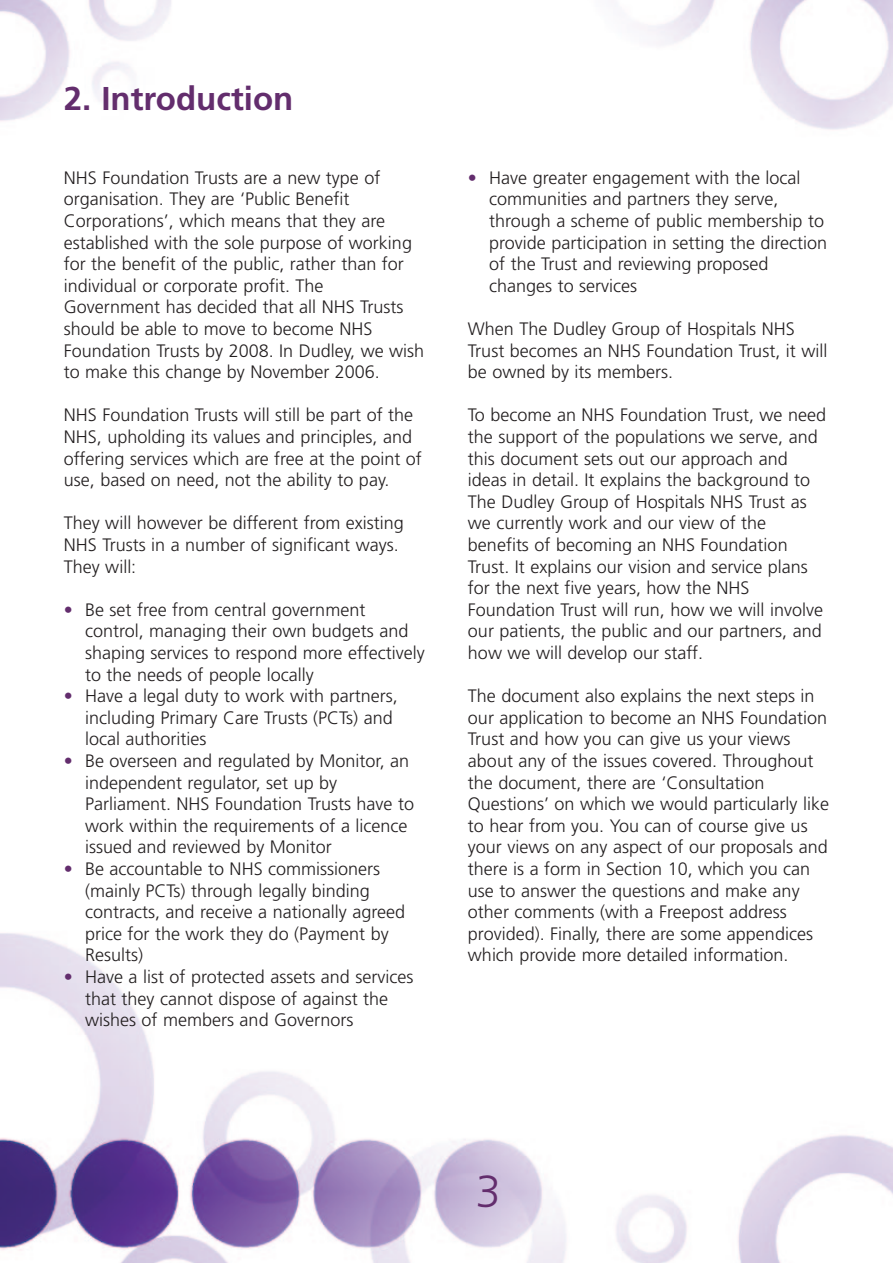
<style>
.page{position:relative;width:893px;height:1263px;background:#fff}
.page>*{position:absolute;margin:0;border:0;box-sizing:border-box;transform-origin:0 0}
.t1{font:300 45px "Frutiger";color:#632d6d}
.t2{font:700 33px "Frutiger";color:#632d6d}
.t3{font:300 18px/21.6px "Frutiger";color:#231f20}
.s1{color:#632d6d}
</style>
<div class="page">
<img style="left:0;top:0;width:892px;height:1263px">
<h2 class="t2" style="left:64px;top:85px;width:231px">2. Introduction</h2>
<p class="t3" style="left:64px;top:168px;width:362px">NHS Foundation Trusts are a new type of organisation. They are ‘Public Benefit Corporations’, which means that they are established with the sole purpose of working for the benefit of the public, rather than for individual or corporate profit. The Government has decided that all NHS Trusts should be able to move to become NHS Foundation Trusts by 2008. In Dudley, we wish to make this change by November 2006.</p>
<p class="t3" style="left:64px;top:406px;width:359px">NHS Foundation Trusts will still be part of the NHS, upholding its values and principles, and offering services which are free at the point of use, based on need, not the ability to pay.</p>
<p class="t3" style="left:64px;top:514px;width:341px">They will however be different from existing<br>NHS Trusts in a number of significant ways.<br>They will:</p>
<p class="t3" style="left:85px;top:600px;width:341px;text-indent:-21px"><span class="s1">•</span> Be set free from central government control, managing their own budgets and shaping services to respond more effectively to the needs of people locally</p>
<p class="t3" style="left:85px;top:686px;width:314px;text-indent:-21px"><span class="s1">•</span> Have a legal duty to work with partners, including Primary Care Trusts (PCTs) and local authorities</p>
<p class="t3" style="left:85px;top:751px;width:330px;text-indent:-21px"><span class="s1">•</span> Be overseen and regulated by Monitor, an independent regulator, set up by Parliament. NHS Foundation Trusts have to work within the requirements of a licence issued and reviewed by Monitor</p>
<p class="t3" style="left:85px;top:859px;width:321px;text-indent:-21px"><span class="s1">•</span> Be accountable to NHS commissioners (mainly PCTs) through legally binding contracts, and receive a nationally agreed price for the work they do (Payment by Results)</p>
<p class="t3" style="left:85px;top:967px;width:330px;text-indent:-21px"><span class="s1">•</span> Have a list of protected assets and services that they cannot dispose of against the wishes of members and Governors</p>
<p class="t3" style="left:489px;top:168px;width:339px;text-indent:-21px"><span class="s1">•</span> Have greater engagement with the local communities and partners they serve, through a scheme of public membership to provide participation in setting the direction of the Trust and reviewing proposed changes to services</p>
<p class="t3" style="left:468px;top:319px;width:361px">When The Dudley Group of Hospitals NHS<br>Trust becomes an NHS Foundation Trust, it will be owned by its members.</p>
<p class="t3" style="left:468px;top:406px;width:359px">To become an NHS Foundation Trust, we need the support of the populations we serve, and this document sets out our approach and ideas in detail. It explains the background to The Dudley Group of Hospitals NHS Trust as we currently work and our view of the benefits of becoming an NHS Foundation Trust. It explains our vision and service plans for the next five years, how the NHS Foundation Trust will run, how we will involve our patients, the public and our partners, and how we will develop our staff.</p>
<p class="t3" style="left:468px;top:686px;width:362px">The document also explains the next steps in our application to become an NHS Foundation Trust and how you can give us your views about any of the issues covered. Throughout the document, there are ‘Consultation Questions’ on which we would particularly like to hear from you. You can of course give us your views on any aspect of our proposals and there is a form in Section 10, which you can use to answer the questions and make any other comments (with a Freepost address provided). Finally, there are some appendices which provide more detailed information.</p>
<h1 class="t1" style="left:476px;top:1173px;width:27px">3</h1>
</div>
